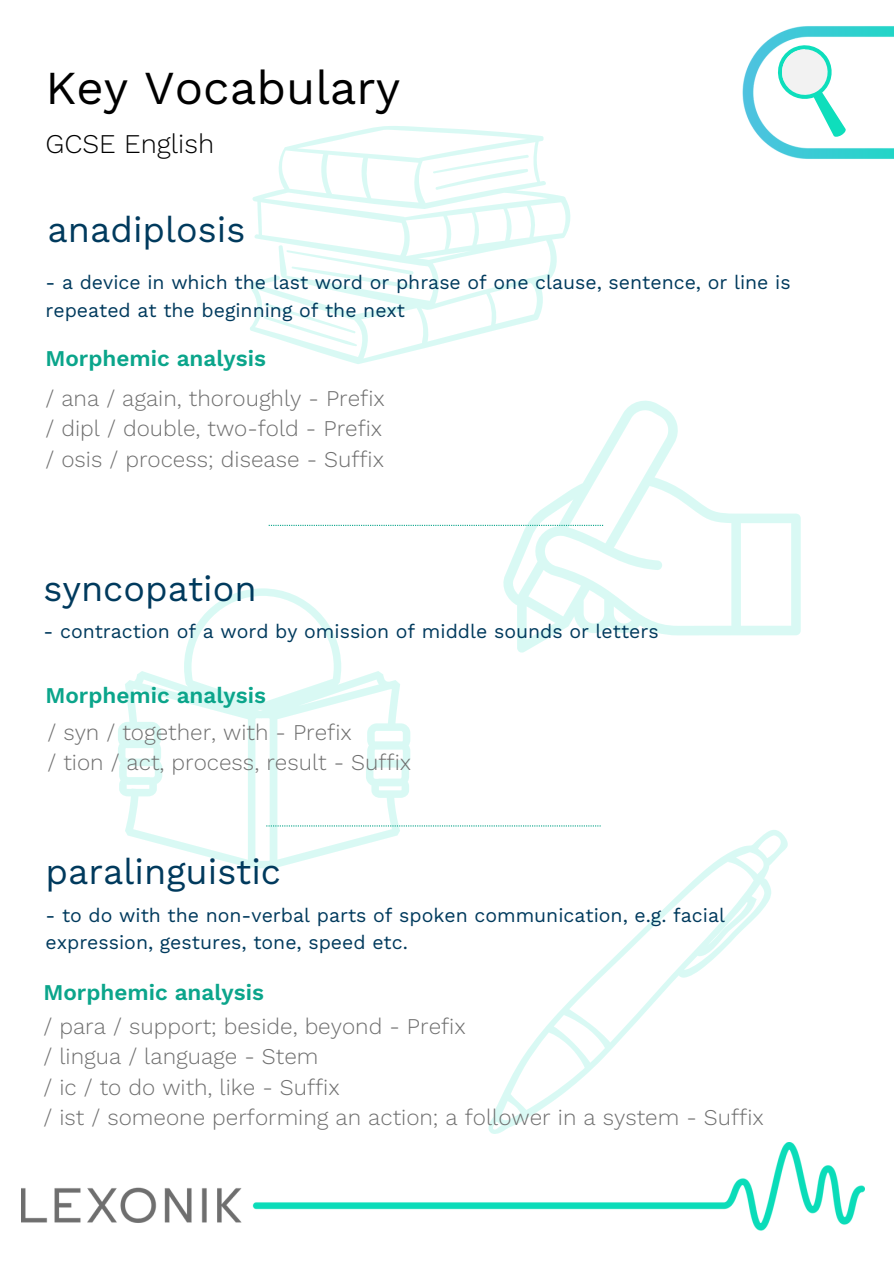
<style>
.page{position:relative;width:894px;height:1264px;background:#fff}
.page>*{position:absolute;margin:0;border:0;box-sizing:border-box;transform-origin:0 0}
.t1{font:47.25px "Work Sans";color:#000}
.t2{font:36px "Work Sans";color:#003a5d}
.t3{font:300 27px "Work Sans";color:#000}
.t4{font:300 22.5px/30.5px "Work Sans";color:#707070}
.t5{font:600 22.5px "Work Sans";color:#0ba58b}
.t6{font:19.5px/27px "Work Sans";color:#003a5d}
</style>
<div class="page">
<img style="left:21px;top:1142px;width:843px;height:89px">
<svg style="left:249px;top:126px;width:321px;height:238px"></svg>
<svg style="left:503px;top:400px;width:297px;height:252px"></svg>
<svg style="left:268px;top:525px;width:335px;height:1px"></svg>
<svg style="left:118px;top:588px;width:292px;height:280px"></svg>
<svg style="left:488px;top:830px;width:299px;height:304px"></svg>
<svg style="left:266px;top:825px;width:334px;height:1px"></svg>
<img style="left:742px;top:26px;width:151px;height:133px">
<svg style="left:768px;top:35px;width:96px;height:114px"></svg>
<p class="t1" style="left:45px;top:60px;width:356px">Key Vocabulary</p>
<h1 class="t3" style="left:45px;top:128px;width:170px">GCSE English</h1>
<p class="t2" style="left:47px;top:209px;width:199px">anadiplosis</p>
<h5 class="t6" style="left:45px;top:269px;width:746px">- a device in which the last word or phrase of one clause, sentence, or line is repeated at the beginning of the next</h5>
<h3 class="t5" style="left:45px;top:344px;width:222px">Morphemic analysis</h3>
<p class="t4" style="left:45px;top:383px;width:341px;text-align:justify">/ ana / again, thoroughly - Prefix / dipl / double, two-fold - Prefix / osis / process; disease - Suffix</p>
<p class="t2" style="left:43px;top:567px;width:214px">syncopation</p>
<p class="t6" style="left:43px;top:617px;width:616px">- contraction of a word by omission of middle sounds or letters</p>
<p class="t5" style="left:45px;top:681px;width:222px">Morphemic analysis</p>
<h2 class="t4" style="left:47px;top:717px;width:365px">/ syn / together, with - Prefix<br>/ tion / act, process, result - Suffix</h2>
<h2 class="t2" style="left:45px;top:850px;width:237px">paralinguistic</h2>
<h5 class="t6" style="left:45px;top:901px;width:681px">- to do with the non-verbal parts of spoken communication, e.g. facial expression, gestures, tone, speed etc.</h5>
<h4 class="t5" style="left:43px;top:979px;width:222px">Morphemic analysis</h4>
<p class="t4" style="left:43px;top:1010px;width:721px">/ para / support; beside, beyond - Prefix<br>/ lingua / language - Stem<br>/ ic / to do with, like - Suffix<br>/ ist / someone performing an action; a follower in a system - Suffix</p>
</div>
